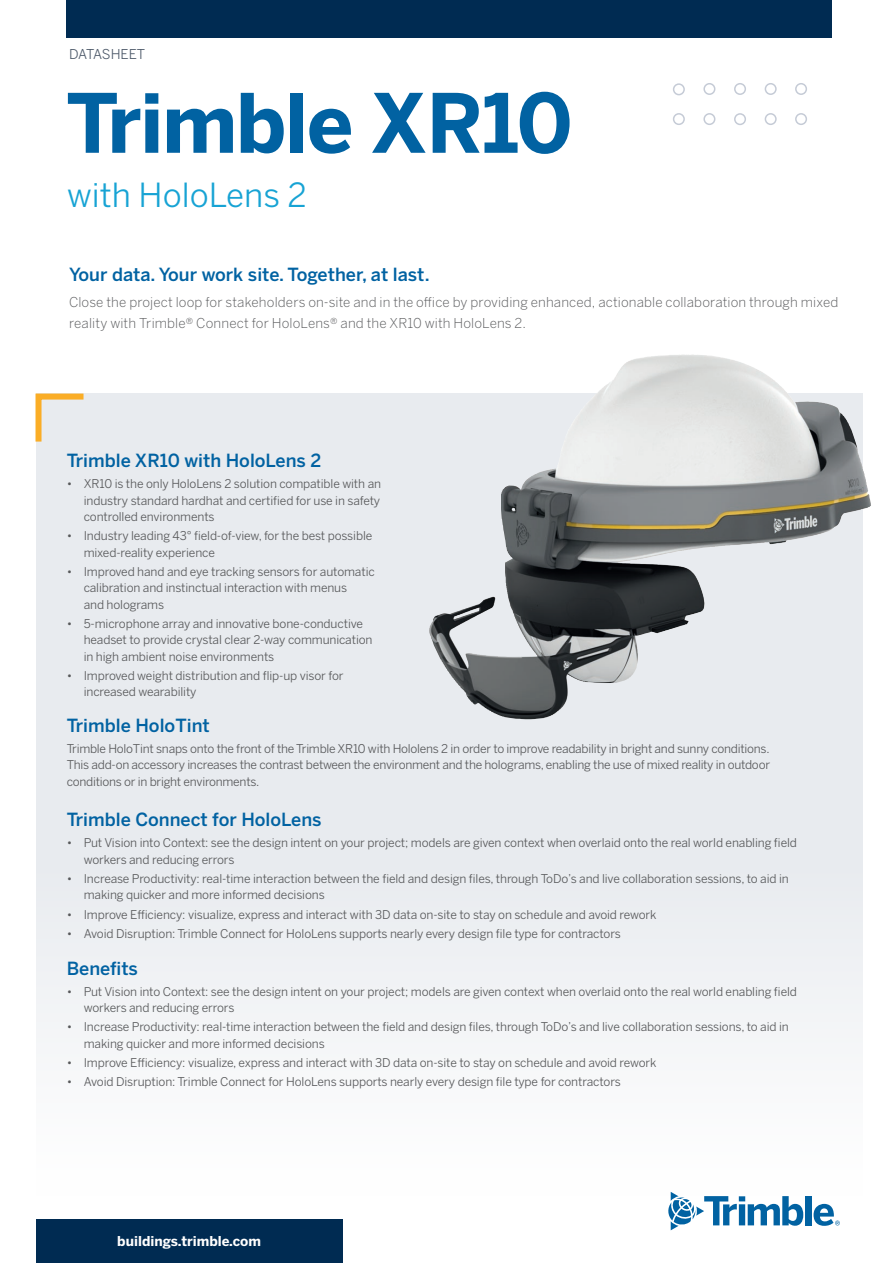
<style>
.page{position:relative;width:893px;height:1263px;background:#fff}
.page>*{position:absolute;margin:0;border:0;box-sizing:border-box;transform-origin:0 0}
.t1{font:700 81px "Benton Sans";letter-spacing:-.02em;color:#0162a2}
.t2{font:33px "Benton Sans";color:#17a3d4}
.t3{font:500 18px "Benton Sans";color:#0162a2}
.t4{font:300 13.5px/21px "Benton Sans";letter-spacing:.01em;color:#57585a}
.t5{font:700 13.5px "Benton Sans";color:#fff}
.t6{font:13.5px "Benton Sans";letter-spacing:-.01em;color:#4f5b6b}
.t7{font:12px/16.5px "Benton Sans";letter-spacing:-.01em;color:#57585a}
</style>
<div class="page">
<svg style="left:36px;top:394px;width:826px;height:649px;fill:#e8ebef"></svg>
<div style="left:66px;top:0;width:766px;height:37px;background:#002b52"></div>
<div style="left:36px;top:1219px;width:306px;height:44px;background:#002b52"></div>
<div style="left:795px;top:113px;width:12px;height:12px;border:2px solid #c5cbd6;border-radius:50%"></div>
<div style="left:795px;top:83px;width:12px;height:12px;border:2px solid #c5cbd6;border-radius:50%"></div>
<div style="left:765px;top:113px;width:12px;height:12px;border:2px solid #c5cbd6;border-radius:50%"></div>
<div style="left:765px;top:83px;width:12px;height:12px;border:2px solid #c5cbd6;border-radius:50%"></div>
<div style="left:734px;top:113px;width:12px;height:12px;border:2px solid #c5cbd6;border-radius:50%"></div>
<div style="left:734px;top:83px;width:12px;height:12px;border:2px solid #c5cbd6;border-radius:50%"></div>
<div style="left:703px;top:113px;width:12px;height:12px;border:2px solid #c5cbd6;border-radius:50%"></div>
<div style="left:703px;top:83px;width:12px;height:12px;border:2px solid #c5cbd6;border-radius:50%"></div>
<div style="left:673px;top:113px;width:12px;height:12px;border:2px solid #c5cbd6;border-radius:50%"></div>
<div style="left:673px;top:83px;width:12px;height:12px;border:2px solid #c5cbd6;border-radius:50%"></div>
<svg style="left:35px;top:393px;width:55px;height:55px"></svg>
<img style="left:541px;top:354px;width:150px;height:118px">
<div style="left:805px;top:1196px;width:7px;height:29px;background:#0162a2"></div>
<svg style="left:813px;top:1204px;width:27px;height:22px"></svg>
<svg style="left:668px;top:1192px;width:135px;height:38px"></svg>
<p class="t6" style="left:69px;top:45px;width:78px">DATASHEET</p>
<h1 class="t1" style="left:66px;top:64px;width:508px">Trimble XR10</h1>
<h2 class="t2" style="left:67px;top:172px;width:241px">with HoloLens 2</h2>
<h3 class="t3" style="left:69px;top:262px;width:362px">Your data. Your work site. Together, at last.</h3>
<p class="t4" style="left:69px;top:291px;width:771px">Close the project loop for stakeholders on-site and in the office by providing enhanced, actionable collaboration through mixed reality with Trimble® Connect for HoloLens® and the XR10 with HoloLens 2.</p>
<h3 class="t3" style="left:67px;top:447px;width:256px">Trimble XR10 with HoloLens 2</h3>
<p class="t7" style="left:84px;top:475px;width:299px;text-align:justify;text-indent:-17px">• XR10 is the only HoloLens 2 solution compatible with an industry standard hardhat and certified for use in safety controlled environments</p>
<p class="t7" style="left:84px;top:527px;width:290px;text-indent:-17px">• Industry leading 43° field-of-view, for the best possible mixed-reality experience</p>
<p class="t7" style="left:84px;top:562px;width:293px;text-indent:-17px">• Improved hand and eye tracking sensors for automatic calibration and instinctual interaction with menus<br>and holograms</p>
<p class="t7" style="left:84px;top:614px;width:290px;text-indent:-17px">• 5-microphone array and innovative bone-conductive headset to provide crystal clear 2-way communication in high ambient noise environments</p>
<p class="t7" style="left:84px;top:666px;width:261px;text-indent:-17px">• Improved weight distribution and flip-up visor for increased wearability</p>
<h3 class="t3" style="left:67px;top:712px;width:145px">Trimble HoloTint</h3>
<p class="t7" style="left:67px;top:740px;width:705px;text-align:justify">Trimble HoloTint snaps onto the front of the Trimble XR10 with Hololens 2 in order to improve readability in bright and sunny conditions.<br>This add-on accessory increases the contrast between the environment and the holograms, enabling the use of mixed reality in outdoor conditions or in bright environments.</p>
<h3 class="t3" style="left:67px;top:807px;width:256px">Trimble Connect for HoloLens</h3>
<p class="t7" style="left:84px;top:834px;width:715px;text-indent:-17px">• Put Vision into Context: see the design intent on your project; models are given context when overlaid onto the real world enabling field workers and reducing errors</p>
<p class="t7" style="left:84px;top:870px;width:707px;text-indent:-17px">• Increase Productivity: real-time interaction between the field and design files, through ToDo’s and live collaboration sessions, to aid in making quicker and more informed decisions</p>
<p class="t7" style="left:67px;top:905px;width:591px">• Improve Efficiency: visualize, express and interact with 3D data on-site to stay on schedule and avoid rework</p>
<p class="t7" style="left:67px;top:924px;width:556px">• Avoid Disruption: Trimble Connect for HoloLens supports nearly every design file type for contractors</p>
<h3 class="t3" style="left:67px;top:955px;width:73px">Benefits</h3>
<p class="t7" style="left:84px;top:982px;width:715px;text-indent:-17px">• Put Vision into Context: see the design intent on your project; models are given context when overlaid onto the real world enabling field workers and reducing errors</p>
<p class="t7" style="left:84px;top:1018px;width:707px;text-indent:-17px">• Increase Productivity: real-time interaction between the field and design files, through ToDo’s and live collaboration sessions, to aid in making quicker and more informed decisions</p>
<p class="t7" style="left:67px;top:1053px;width:591px">• Improve Efficiency: visualize, express and interact with 3D data on-site to stay on schedule and avoid rework</p>
<p class="t7" style="left:67px;top:1072px;width:556px">• Avoid Disruption: Trimble Connect for HoloLens supports nearly every design file type for contractors</p>
<p class="t5" style="left:117px;top:1231px;width:145px">buildings.trimble.com</p>
</div>
